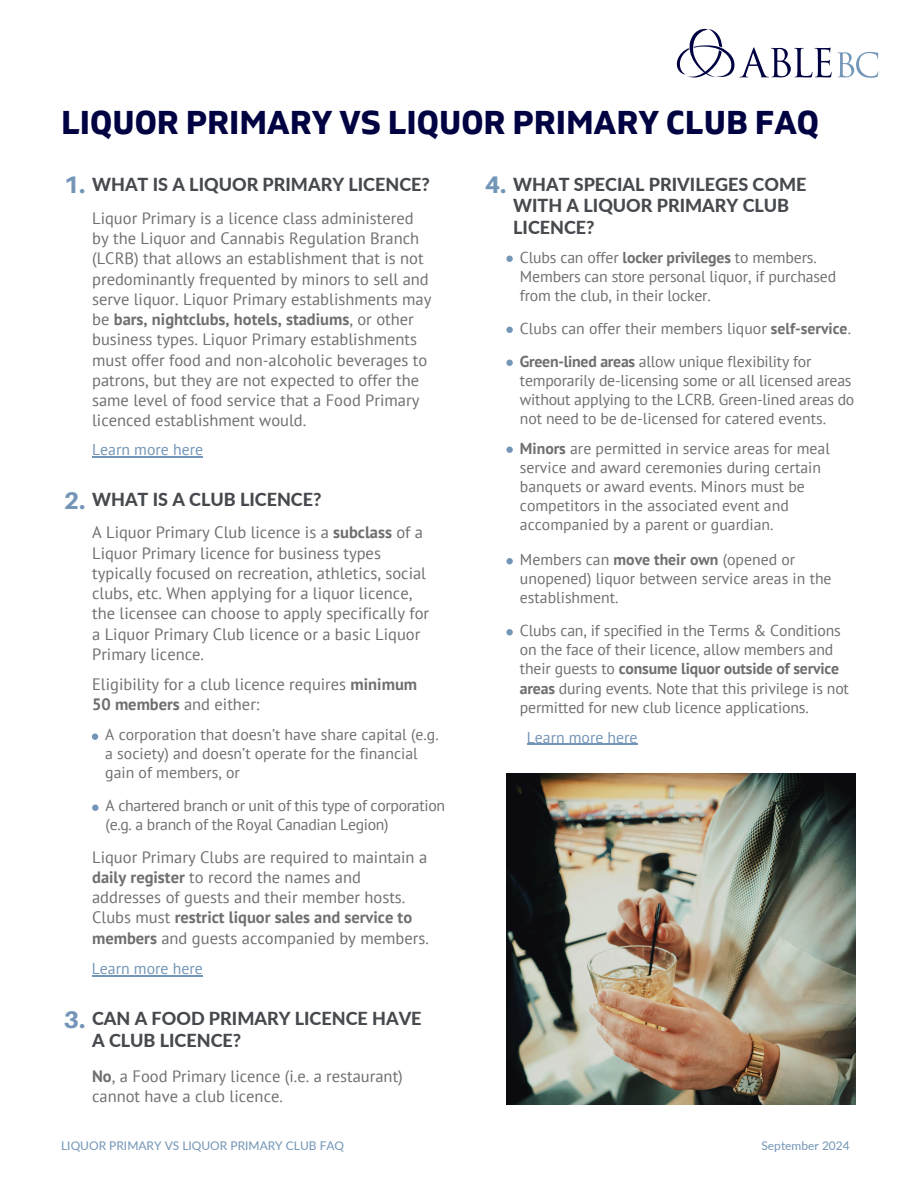
<style>
.page{position:relative;width:918px;height:1188px;background:#fff}
.page>*{position:absolute;margin:0;border:0;box-sizing:border-box;transform-origin:0 0}
.t1{font:700 33px "Gilam";color:#000242}
.t2{font:800 24px "Aileron";color:#7395b7}
.t3{font:800 18px/21.3px "Lato";color:#464a4e}
.t4{font:16.5px/20.2px "PT Sans";color:#706f6f}
.t5{font:15.75px/19.2px "PT Sans";letter-spacing:-.01em;color:#706f6f}
.t6{font:15.75px "PT Sans";color:#7395b7}
.t7{font:12px "Lato";color:#7395b7}
.s1{font-weight:700}
</style>
<div class="page">
<svg style="left:676px;top:29px;width:202px;height:49px"></svg>
<div style="left:92px;top:733px;width:6px;height:7px;background:#7395b7;border-radius:50%"></div>
<div style="left:506px;top:256px;width:7px;height:6px;background:#7395b7;border-radius:50%"></div>
<div style="left:506px;top:360px;width:7px;height:6px;background:#7395b7;border-radius:50%"></div>
<div style="left:506px;top:629px;width:7px;height:6px;background:#7395b7;border-radius:50%"></div>
<div style="left:92px;top:805px;width:7px;height:6px;background:#7395b7;border-radius:50%"></div>
<div style="left:506px;top:327px;width:7px;height:6px;background:#7395b7;border-radius:50%"></div>
<div style="left:506px;top:558px;width:7px;height:6px;background:#7395b7;border-radius:50%"></div>
<div style="left:506px;top:447px;width:7px;height:6px;background:#7395b7;border-radius:50%"></div>
<hr style="left:92px;top:456px;width:111px;height:1px;background:#7395b7">
<hr style="left:92px;top:975px;width:111px;height:1px;background:#7395b7">
<hr style="left:527px;top:744px;width:111px;height:1px;background:#7395b7">
<img style="left:506px;top:774px;width:349px;height:330px">
<p class="t1" style="left:61px;top:103px;width:759px">LIQUOR PRIMARY VS LIQUOR PRIMARY CLUB FAQ</p>
<h4 class="t2" style="left:64px;top:170px;width:23px">1.</h4>
<h4 class="t3" style="left:92px;top:173px;width:339px">WHAT IS A LIQUOR PRIMARY LICENCE?</h4>
<h2 class="t4" style="left:92px;top:208px;width:341px">Liquor Primary is a licence class administered by the Liquor and Cannabis Regulation Branch (LCRB) that allows an establishment that is not predominantly frequented by minors to sell and serve liquor. Liquor Primary establishments may be <span class="s1">bars, nightclubs, hotels, stadiums</span>, or other business types. Liquor Primary establishments must offer food and non-alcoholic beverages to patrons, but they are not expected to offer the same level of food service that a Food Primary licenced establishment would.</h2>
<p class="t6" style="left:92px;top:439px;width:112px">Learn more here</p>
<p class="t2" style="left:64px;top:485px;width:23px">2.</p>
<h5 class="t3" style="left:92px;top:489px;width:231px">WHAT IS A CLUB LICENCE?</h5>
<h4 class="t4" style="left:92px;top:522px;width:339px">A Liquor Primary Club licence is a <span class="s1">subclass</span> of a Liquor Primary licence for business types typically focused on recreation, athletics, social clubs, etc. When applying for a liquor licence, the licensee can choose to apply specifically for a Liquor Primary Club licence or a basic Liquor Primary licence.</h4>
<h5 class="t4" style="left:92px;top:673px;width:327px">Eligibility for a club licence requires <span class="s1">minimum<br>50 members</span> and either:</h5>
<p class="t5" style="left:105px;top:724px;width:335px">A corporation that doesn’t have share capital (e.g. a society) and doesn’t operate for the financial gain of members, or</p>
<h5 class="t5" style="left:106px;top:795px;width:341px">A chartered branch or unit of this type of corporation (e.g. a branch of the Royal Canadian Legion)</h5>
<h2 class="t4" style="left:92px;top:846px;width:338px">Liquor Primary Clubs are required to maintain a <span class="s1">daily register</span> to record the names and addresses of guests and their member hosts.<br>Clubs must <span class="s1">restrict liquor sales and service to members</span> and guests accompanied by members.</h2>
<h5 class="t6" style="left:92px;top:958px;width:112px">Learn more here</h5>
<h5 class="t2" style="left:64px;top:1004px;width:23px">3.</h5>
<p class="t3" style="left:92px;top:1008px;width:331px">CAN A FOOD PRIMARY LICENCE HAVE<br>A CLUB LICENCE?</p>
<h5 class="t4" style="left:92px;top:1065px;width:312px"><span class="s1">No</span>, a Food Primary licence (i.e. a restaurant) cannot have a club licence.</h5>
<h5 class="t2" style="left:485px;top:170px;width:23px">4.</h5>
<h4 class="t3" style="left:513px;top:173px;width:295px">WHAT SPECIAL PRIVILEGES COME<br>WITH A LIQUOR PRIMARY CLUB<br>LICENCE?</h4>
<h5 class="t5" style="left:520px;top:247px;width:318px">Clubs can offer <span class="s1">locker privileges</span> to members.<br>Members can store personal liquor, if purchased from the club, in their locker.</h5>
<h5 class="t5" style="left:520px;top:312px;width:333px;line-height:32.7px">Clubs can offer their members liquor <span class="s1">self-service</span>.<br><span class="s1">Green-lined areas</span> allow unique flexibility for</h5>
<h5 class="t5" style="left:520px;top:370px;width:336px">temporarily de-licensing some or all licensed areas without applying to the LCRB. Green-lined areas do not need to be de-licensed for catered events.</h5>
<h5 class="t5" style="left:520px;top:438px;width:312px"><span class="s1">Minors</span> are permitted in service areas for meal service and award ceremonies during certain banquets or award events. Minors must be competitors in the associated event and accompanied by a parent or guardian.</h5>
<h5 class="t5" style="left:520px;top:550px;width:313px">Members can <span class="s1">move their own</span> (opened or unopened) liquor between service areas in the establishment.</h5>
<h5 class="t5" style="left:520px;top:621px;width:331px">Clubs can, if specified in the Terms &amp; Conditions on the face of their licence, allow members and their guests to <span class="s1">consume liquor outside of service areas</span> during events. Note that this privilege is not permitted for new club licence applications.</h5>
<h5 class="t6" style="left:527px;top:727px;width:112px">Learn more here</h5>
<h2 class="t7" style="left:61px;top:1139px;width:285px">LIQUOR PRIMARY VS LIQUOR PRIMARY CLUB FAQ</h2>
<h1 class="t7" style="left:761px;top:1139px;width:90px">September 2024</h1>
</div>
